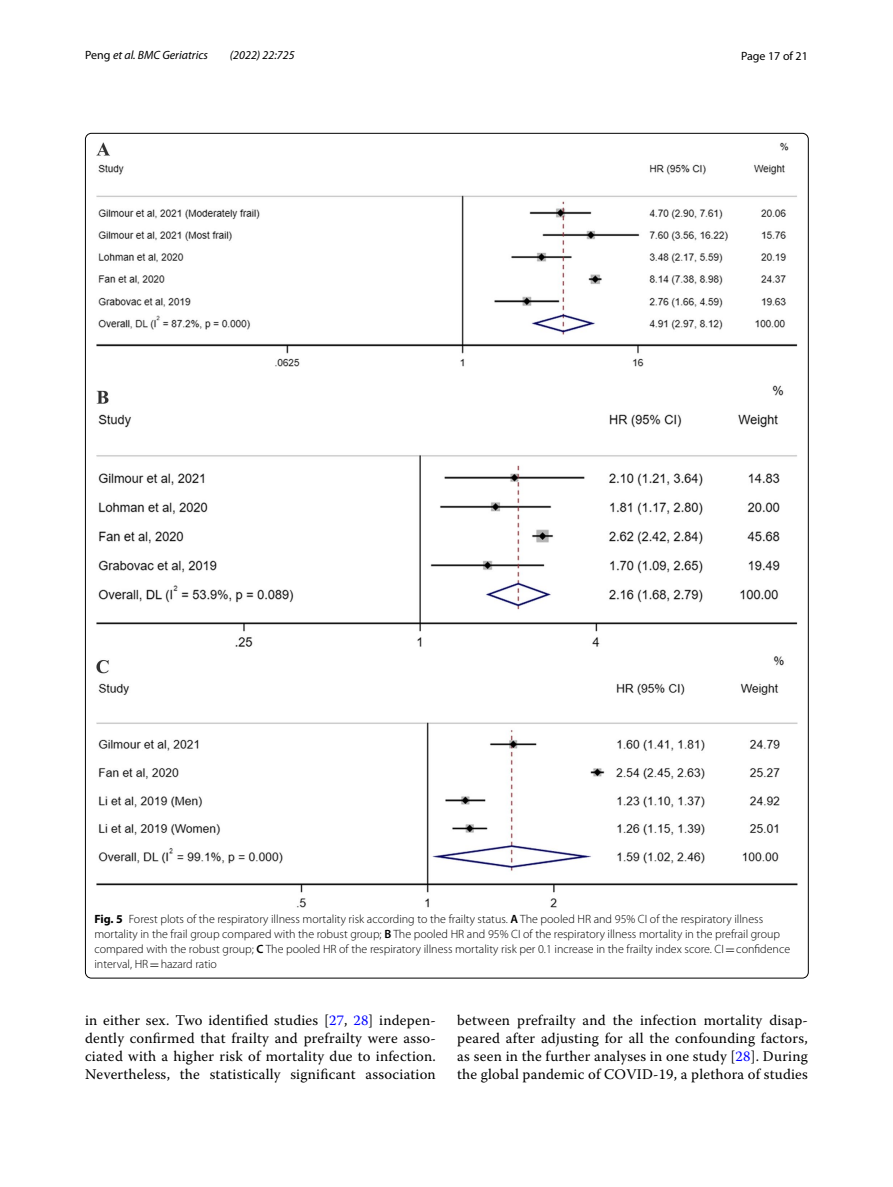
<style>
.page{position:relative;width:893px;height:1187px;background:#fff}
.page>*{position:absolute;margin:0;border:0;box-sizing:border-box;transform-origin:0 0}
.t1{font:14.7px/18px "Warnock Pro";letter-spacing:.015em;color:#000;text-align:justify}
.t2{font:300 12px/15px "Myriad Pro";color:#000}
.t3{font:italic 12px "Myriad Pro";color:#000}
.t4{font:12px "Myriad Pro";color:#000}
.s1{font-style:normal}
.s2{font-weight:700}
.s3{font-weight:600}
.s4{font-family:"MTSY";font-weight:400}
.s5{color:#00f}
</style>
<div class="page">
<img style="left:97px;top:142px;width:700px;height:765px">
<p class="t3" style="left:85px;top:48px;width:125px"><span class="s1">Peng</span> et al. BMC Geriatrics</p>
<p class="t3" style="left:230px;top:48px;width:66px">(2022) 22:725</p>
<p class="t4" style="left:741px;top:48px;width:68px">Page 17 of 21</p>
<p class="t2" style="left:94px;top:911px;width:697px"><span class="s2">Fig. 5</span> Forest plots of the respiratory illness mortality risk according to the frailty status. <span class="s3">A</span> The pooled HR and 95% CI of the respiratory illness mortality in the frail group compared with the robust group; <span class="s3">B</span> The pooled HR and 95% CI of the respiratory illness mortality in the prefrail group compared with the robust group; <span class="s3">C</span> The pooled HR of the respiratory illness mortality risk per 0.1 increase in the frailty index score. CI<span class="s4">=</span>confidence interval, HR<span class="s4">=</span>hazard ratio</p>
<p class="t1" style="left:85px;top:1010px;width:352px">in either sex. Two identified studies [<span class="s5">27</span>, <span class="s5">28</span>] indepen&shy;dently confirmed that frailty and prefrailty were asso&shy;ciated with a higher risk of mortality due to infection.<br>Nevertheless, the statistically significant association</p>
<p class="t1" style="left:457px;top:1010px;width:352px">between prefrailty and the infection mortality disap&shy;peared after adjusting for all the confounding factors, as seen in the further analyses in one study [<span class="s5">28</span>]. During the global pandemic of COVID-19, a plethora of studies</p>
</div>
